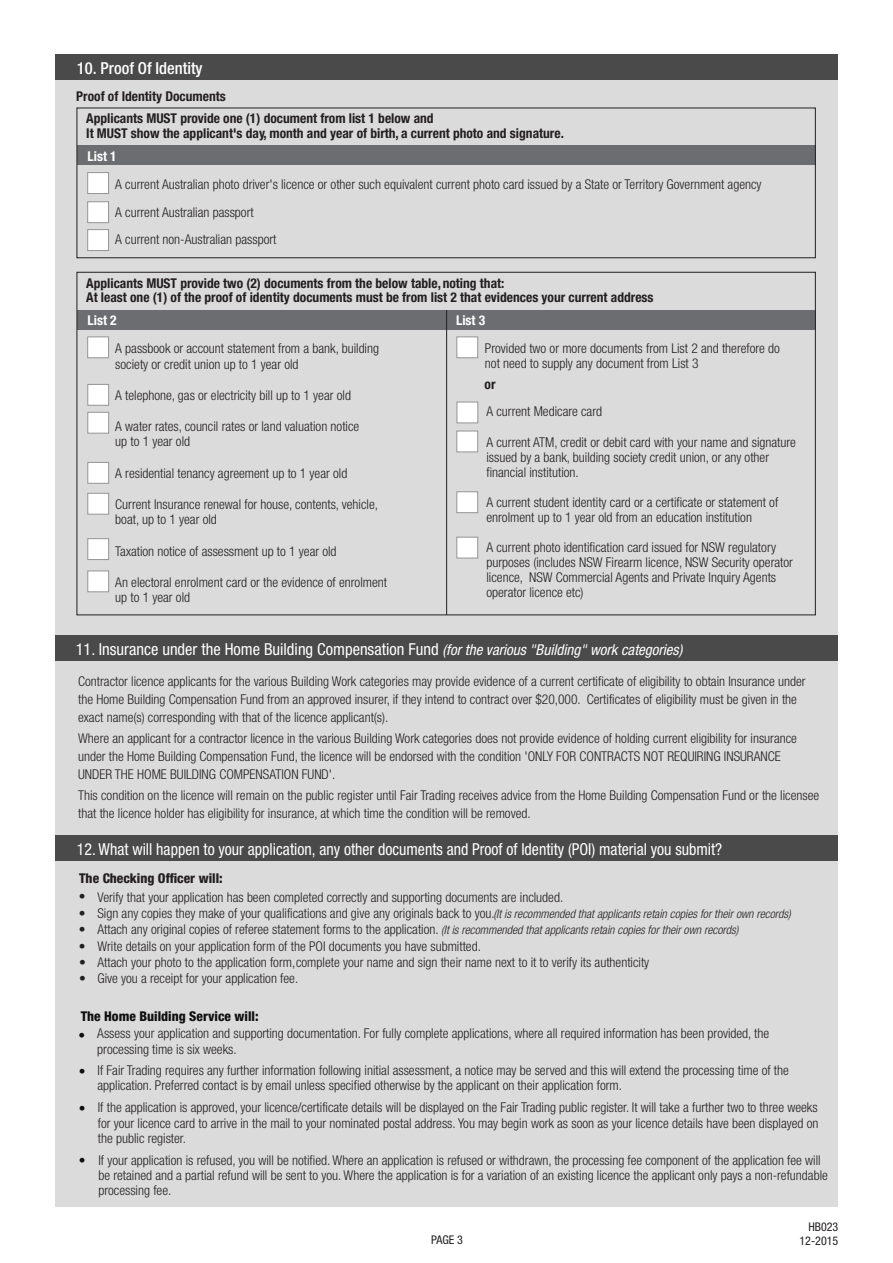
<style>
.page{position:relative;width:893px;height:1263px;background:#fff}
.page>*{position:absolute;margin:0;border:0;box-sizing:border-box;transform-origin:0 0}
.t1{font:condensed 16.5px "Helvetica Neue LT Std";color:#fff;scale:.96 1}
.t2{font:condensed 16.5px "Helvetica Neue LT Std";color:#fff}
.t3{font:500 condensed 16.5px "Helvetica Neue LT Std";color:#fff}
.t4{font:300 condensed 13.5px/15.1px "Helvetica Neue LT Std";color:#231f20}
.t5{font:700 condensed 13.5px/22.6px "Helvetica Neue LT Std";color:#231f20}
.t6{font:800 condensed 13.5px "Helvetica Neue LT Std";color:#0f0f0f}
.t7{font:800 condensed 13.5px "Helvetica Neue LT Std";color:#231f20}
.t8{font:700 condensed 13.5px "Helvetica Neue LT Std";color:#fff}
.t9{font:condensed 12px/13.8px "Helvetica Neue LT Std";color:#231f20;text-align:right}
.s1{font-style:italic;font-size:15px}
.s2{font-style:italic;font-size:12px}
</style>
<div class="page">
<div style="left:56px;top:80px;width:782px;height:1127px;background:#dbdbdb"></div>
<div style="left:56px;top:55px;width:782px;height:25px;background:#4a4a4a"></div>
<svg style="left:87px;top:172px;width:22px;height:22px"></svg>
<svg style="left:87px;top:336px;width:22px;height:22px"></svg>
<svg style="left:87px;top:201px;width:22px;height:22px"></svg>
<svg style="left:87px;top:384px;width:22px;height:22px"></svg>
<svg style="left:87px;top:462px;width:22px;height:22px"></svg>
<svg style="left:87px;top:229px;width:22px;height:22px"></svg>
<svg style="left:87px;top:412px;width:22px;height:21px"></svg>
<svg style="left:87px;top:493px;width:22px;height:21px"></svg>
<svg style="left:87px;top:538px;width:22px;height:22px"></svg>
<svg style="left:87px;top:570px;width:22px;height:22px"></svg>
<div style="left:77px;top:146px;width:738px;height:19px;background:#6c6d70"></div>
<div style="left:77px;top:310px;width:738px;height:19px;background:#6c6d70"></div>
<div style="left:76px;top:108px;width:740px;height:150px;border:1px solid #231f20"></div>
<svg style="left:456px;top:336px;width:22px;height:22px"></svg>
<svg style="left:457px;top:402px;width:21px;height:21px"></svg>
<svg style="left:456px;top:431px;width:22px;height:21px"></svg>
<svg style="left:456px;top:491px;width:22px;height:22px"></svg>
<svg style="left:456px;top:537px;width:22px;height:21px"></svg>
<div style="left:56px;top:635px;width:782px;height:26px;background:#4a4a4a"></div>
<div style="left:56px;top:836px;width:782px;height:25px;background:#4a4a4a"></div>
<hr style="left:446px;top:310px;width:1px;height:305px;background:#231f20">
<p class="t3" style="left:77px;top:62px;width:127px">10. Proof Of Identity</p>
<p class="t5" style="left:86px;top:86px;width:349px;text-indent:-10px">Proof of Identity Documents<br>Applicants MUST provide one (1) document from list 1 below and</p>
<p class="t5" style="left:86px;top:124px;width:479px">It MUST show the applicant's day, month and year of birth, a current photo and signature.</p>
<p class="t8" style="left:88px;top:151px;width:31px">List 1</p>
<p class="t4" style="left:115px;top:172px;width:648px;line-height:27.9px">A current Australian photo driver's licence or other such equivalent current photo card issued by a State or Territory Government agency<br>A current Australian passport<br>A current non-Australian passport</p>
<p class="t5" style="left:86px;top:277px;width:569px;line-height:14.5px">Applicants MUST provide two (2) documents from the below table, noting that:<br>At least one (1) of the proof of identity documents must be from list 2 that evidences your current address</p>
<p class="t8" style="left:88px;top:315px;width:31px">List 2</p>
<p class="t8" style="left:456px;top:315px;width:31px">List 3</p>
<p class="t4" style="left:115px;top:342px;width:265px;line-height:15.6px">A passbook or account statement from a bank, building society or credit union up to 1 year old</p>
<p class="t4" style="left:115px;top:389px;width:237px">A telephone, gas or electricity bill up to 1 year old</p>
<p class="t4" style="left:115px;top:420px;width:246px;line-height:15.6px">A water rates, council rates or land valuation notice up to 1 year old</p>
<p class="t4" style="left:115px;top:467px;width:234px">A residential tenancy agreement up to 1 year old</p>
<p class="t4" style="left:115px;top:498px;width:264px;line-height:15.6px">Current Insurance renewal for house, contents, vehicle, boat, up to 1 year old</p>
<p class="t4" style="left:115px;top:545px;width:223px">Taxation notice of assessment up to 1 year old</p>
<p class="t4" style="left:115px;top:576px;width:273px;line-height:15.6px">An electoral enrolment card or the evidence of enrolment up to 1 year old</p>
<p class="t4" style="left:485px;top:343px;width:297px">Provided two or more documents from List 2 and therefore do not need to supply any document from List 3</p>
<p class="t5" style="left:485px;top:374px;width:12px">or</p>
<p class="t4" style="left:486px;top:406px;width:117px">A current Medicare card</p>
<p class="t4" style="left:486px;top:436px;width:311px">A current ATM, credit or debit card with your name and signature issued by a bank, building society credit union, or any other financial institution.</p>
<p class="t4" style="left:486px;top:496px;width:293px">A current student identity card or a certificate or statement of enrolment up to 1 year old from an education institution</p>
<p class="t4" style="left:486px;top:542px;width:308px">A current photo identification card issued for NSW regulatory purposes (includes NSW Firearm licence, NSW Security operator licence, NSW Commercial Agents and Private Inquiry Agents operator licence etc)</p>
<p class="t2" style="left:76px;top:643px;width:608px">11. Insurance under the Home Building Compensation Fund <span class="s1">(for the various "Building" work categories)</span></p>
<p class="t4" style="left:78px;top:674px;width:729px;line-height:18px">Contractor licence applicants for the various Building Work categories may provide evidence of a current certificate of eligibility to obtain Insurance under the Home Building Compensation Fund from an approved insurer, if they intend to contract over $20,000. Certificates of eligibility must be given in the exact name(s) corresponding with that of the licence applicant(s).</p>
<p class="t4" style="left:78px;top:731px;width:720px;line-height:18px">Where an applicant for a contractor licence in the various Building Work categories does not provide evidence of holding current eligibility for insurance under the Home Building Compensation Fund, the licence will be endorsed with the condition 'ONLY FOR CONTRACTS NOT REQUIRING INSURANCE<br>UNDER THE HOME BUILDING COMPENSATION FUND'.</p>
<p class="t4" style="left:78px;top:788px;width:743px;line-height:18px">This condition on the licence will remain on the public register until Fair Trading receives advice from the Home Building Compensation Fund or the licensee that the licence holder has eligibility for insurance, at which time the condition will be removed.</p>
<p class="t1" style="left:77px;top:843px;width:674px">12. What will happen to your application, any other documents and Proof of Identity (POI) material you submit?</p>
<p class="t7" style="left:79px;top:874px;width:145px">The Checking Officer will:</p>
<p class="t4" style="left:97px;top:890px;width:695px;line-height:16.4px">Verify that your application has been completed correctly and supporting documents are included.<br>Sign any copies they make of your qualifications and give any originals back to you.<span class="s2">(It is recommended that applicants retain copies for their own records)<br></span>Attach any original copies of referee statement forms to the application. <span class="s2">(It is recommended that applicants retain copies for their own records)<br></span>Write details on your application form of the POI documents you have submitted.<br>Attach your photo to the application form,complete your name and sign their name next to it to verify its authenticity.<br>Give you a receipt for your application fee.</p>
<p class="t7" style="left:79px;top:892px;width:8px">•</p>
<p class="t7" style="left:79px;top:908px;width:8px">•</p>
<p class="t7" style="left:79px;top:924px;width:8px">•</p>
<p class="t7" style="left:79px;top:941px;width:8px">•</p>
<p class="t7" style="left:79px;top:957px;width:8px">•</p>
<p class="t7" style="left:79px;top:973px;width:8px">•</p>
<p class="t6" style="left:81px;top:1011px;width:179px">The Home Building Service will:</p>
<p class="t4" style="left:97px;top:1028px;width:673px">Assess your application and supporting documentation. For fully complete applications, where all required information has been provided, the processing time is six weeks.</p>
<p class="t4" style="left:98px;top:1064px;width:693px">If Fair Trading requires any further information following initial assessment, a notice may be served and this will extend the processing time of the application. Preferred contact is by email unless specified otherwise by the applicant on their application form.</p>
<p class="t4" style="left:98px;top:1102px;width:722px;text-align:justify">If the application is approved, your licence/certificate details will be displayed on the Fair Trading public register. It will take a further two to three weeks for your licence card to arrive in the mail to your nominated postal address. You may begin work as soon as your licence details have been displayed on the public register.</p>
<p class="t4" style="left:98px;top:1154px;width:731px">If your application is refused, you will be notified. Where an application is refused or withdrawn, the processing fee component of the application fee will be retained and a partial refund will be sent to you. Where the application is for a variation of an existing licence the applicant only pays a non-refundable processing fee.</p>
<p class="t6" style="left:79px;top:1030px;width:8px">•</p>
<p class="t6" style="left:79px;top:1066px;width:8px">•</p>
<p class="t6" style="left:79px;top:1103px;width:8px">•</p>
<p class="t6" style="left:79px;top:1155px;width:8px">•</p>
<p class="t9" style="left:431px;top:1234px;width:33px">PAGE 3</p>
<p class="t9" style="left:799px;top:1221px;width:40px">HB023<br>12-2015</p>
</div>
